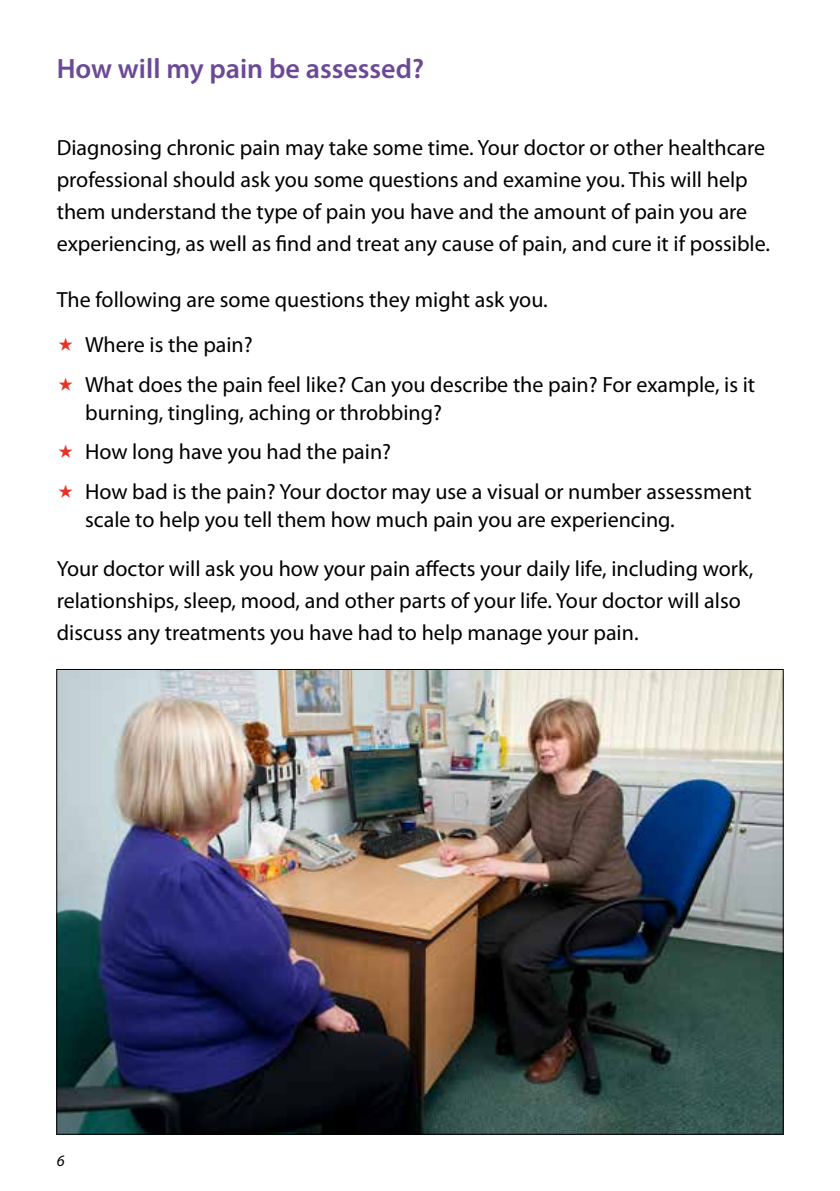
<style>
.page{position:relative;width:840px;height:1191px;background:#fff}
.page>*{position:absolute;margin:0;border:0;box-sizing:border-box;transform-origin:0 0}
.t1{font:600 28px "Myriad Pro";color:#6b4997}
.t2{font:22px/32px "Myriad Pro";color:#000}
.t3{font:italic 16px "Myriad Pro";color:#000}
</style>
<div class="page">
<img style="left:58px;top:671px;width:723px;height:461px">
<p class="t1" style="left:57px;top:50px;width:368px">How will my pain be assessed?</p>
<p class="t2" style="left:57px;top:131px;width:714px">Diagnosing chronic pain may take some time. Your doctor or other healthcare professional should ask you some questions and examine you. This will help them understand the type of pain you have and the amount of pain you are experiencing, as well as find and treat any cause of pain, and cure it if possible.</p>
<p class="t2" style="left:85px;top:277px;width:464px;line-height:45px;text-indent:-28px">The following are some questions they might ask you.<br>Where is the pain?</p>
<p class="t2" style="left:85px;top:370px;width:671px;line-height:28px">What does the pain feel like? Can you describe the pain? For example, is it burning, tingling, aching or throbbing?</p>
<p class="t2" style="left:85px;top:432px;width:667px;line-height:39.4px">How long have you had the pain?<br>How bad is the pain? Your doctor may use a visual or number assessment</p>
<p class="t2" style="left:85px;top:503px;width:590px">scale to help you tell them how much pain you are experiencing.</p>
<p class="t2" style="left:57px;top:552px;width:697px">Your doctor will ask you how your pain affects your daily life, including work, relationships, sleep, mood, and other parts of your life. Your doctor will also discuss any treatments you have had to help manage your pain.</p>
<p class="t3" style="left:57px;top:1151px;width:9px">6</p>
</div>
